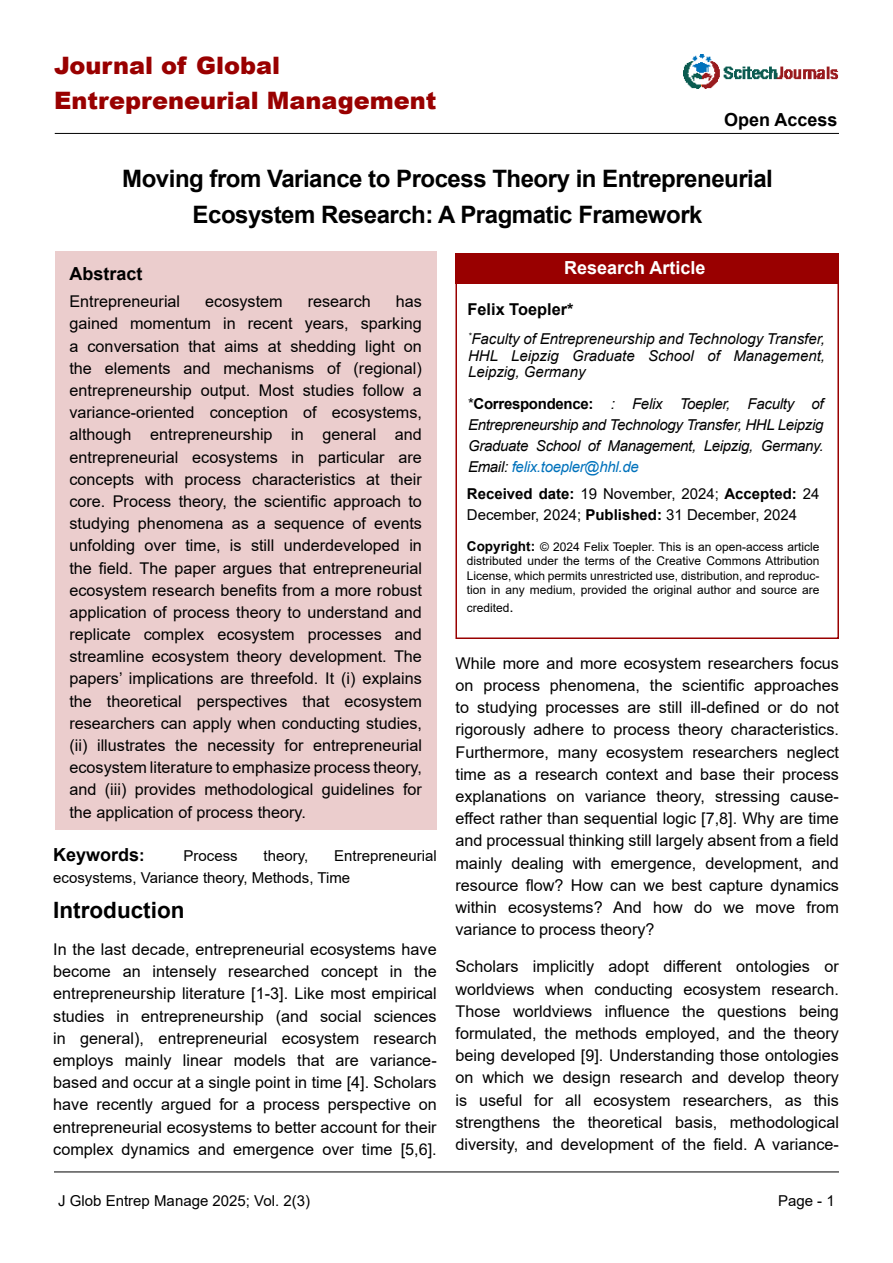
<style>
.page{position:relative;width:893px;height:1263px;background:#fff}
.page>*{position:absolute;margin:0;border:0;box-sizing:border-box;transform-origin:0 0}
.t1{font:700 24px/36px "Arial";letter-spacing:-.02em;color:#000;text-align:center}
.t2{font:900 24px/34.8px "Arial";color:#900}
.t3{font:700 22.5px "Arial";color:#000}
.t4{font:700 18px "Arial";color:#000}
.t5{font:700 18px "Arial";color:#fff}
.t6{font:700 16.35px "Arial";color:#000}
.t7{font:16.2px/22.2px "Arial";color:#000;text-align:justify}
.t8{font:italic 15px/21px "Arial";letter-spacing:-.01em;color:#000;text-align:justify}
.t9{font:15px/21px "Arial";color:#000}
.t10{font:12px/14.4px "Arial";color:#000;text-align:justify}
.s1{font-size:16.5px}
.s2{font-style:normal}
.s3{font-weight:700;font-style:normal}
.s4{color:#0072bc}
.s5{font-weight:700}
.s6{font-weight:700;font-size:13.5px}
.s7{font-size:15px}
</style>
<div class="page">
<hr style="left:54px;top:1171px;width:785px;height:1px;background:#000">
<hr style="left:55px;top:133px;width:784px;height:1px;background:#000">
<img style="left:683px;top:54px;width:156px;height:35px">
<div style="left:455px;top:279px;width:384px;height:360px;border:2px solid #900"></div>
<div style="left:455px;top:253px;width:384px;height:30px;background:#900"></div>
<div style="left:55px;top:251px;width:382px;height:578px;background:#ebcdcd"></div>
<h1 class="t2" style="left:54px;top:47px;width:384px">Journal of Global<br>Entrepreneurial Management</h1>
<p class="t4" style="left:724px;top:107px;width:115px">Open Access</p>
<h1 class="t1" style="left:122px;top:161px;width:652px">Moving from Variance to Process Theory in Entrepreneurial<br>Ecosystem Research: A Pragmatic Framework</h1>
<p class="t4" style="left:69px;top:261px;width:75px">Abstract</p>
<p class="t7" style="left:69px;top:290px;width:112px">Entrepreneurial</p>
<p class="t7" style="left:205px;top:290px;width:79px">ecosystem</p>
<p class="t7" style="left:308px;top:290px;width:65px">research</p>
<p class="t7" style="left:69px;top:290px;width:354px;text-indent:326px">has gained momentum in recent years, sparking a conversation that aims at shedding light on the elements and mechanisms of (regional) entrepreneurship output. Most studies follow a variance-oriented conception of ecosystems, although entrepreneurship in general and entrepreneurial ecosystems in particular are concepts with process characteristics at their core. Process theory, the scientific approach to studying phenomena as a sequence of events unfolding over time, is still underdeveloped in the field. The paper argues that entrepreneurial ecosystem research benefits from a more robust application of process theory to understand and replicate complex ecosystem processes and streamline ecosystem theory development. The papers’ implications are threefold. It (i) explains the theoretical perspectives that ecosystem researchers can apply when conducting studies, (ii) illustrates the necessity for entrepreneurial ecosystem literature to emphasize process theory, and (iii) provides methodological guidelines for the application of process theory.</p>
<p class="t4" style="left:53px;top:842px;width:93px">Keywords<span class="s1">:</span></p>
<p class="t9" style="left:184px;top:845px;width:56px">Process</p>
<p class="t9" style="left:264px;top:845px;width:46px">theory,</p>
<p class="t9" style="left:53px;top:844px;width:385px;line-height:22.5px;text-indent:281px">Entrepreneurial ecosystems, Variance theory, Methods, Time</p>
<h2 class="t3" style="left:53px;top:894px;width:133px">Introduction</h2>
<p class="t7" style="left:53px;top:938px;width:385px">In the last decade, entrepreneurial ecosystems have become an intensely researched concept in the entrepreneurship literature [1-3]. Like most empirical studies in entrepreneurship (and social sciences in general), entrepreneurial ecosystem research employs mainly linear models that are variance&shy;based and occur at a single point in time [4]. Scholars have recently argued for a process perspective on entrepreneurial ecosystems to better account for their complex dynamics and emergence over time [5,6].</p>
<p class="t5" style="left:564px;top:255px;width:143px">Research Article</p>
<p class="t6" style="left:467px;top:298px;width:108px">Felix Toepler*</p>
<p class="t8" style="left:468px;top:331px;width:359px;line-height:16.5px"><sup>*</sup>Faculty of Entrepreneurship and Technology Transfer, HHL Leipzig Graduate School of Management, Leipzig, Germany</p>
<p class="t8" style="left:468px;top:393px;width:357px"><span class="s2">*</span><span class="s3">Correspondence:</span> : Felix Toepler, Faculty of Entrepreneurship and Technology Transfer, HHL Leipzig Graduate School of Management, Leipzig, Germany.<br>Email: <span class="s4">felix.toepler@hhl.de</span></p>
<p class="t9" style="left:467px;top:484px;width:354px"><span class="s5">Received date:</span> 19 November, 2024; <span class="s5">Accepted:</span> 24<br>December, 2024; <span class="s5">Published:</span> 31 December, 2024</p>
<p class="t10" style="left:467px;top:539px;width:354px"><span class="s6">Copyright:</span> © 2024 Felix Toepler. This is an open-access article distributed under the terms of the Creative Commons Attribution License, which permits unrestricted use, distribution, and reproduc&shy;tion in any medium, provided the original author and source are</p>
<p class="t10" style="left:467px;top:601px;width:48px">credited<span class="s7">.</span></p>
<p class="t7" style="left:455px;top:652px;width:385px">While more and more ecosystem researchers focus on process phenomena, the scientific approaches to studying processes are still ill-defined or do not rigorously adhere to process theory characteristics.<br>Furthermore, many ecosystem researchers neglect time as a research context and base their process explanations on variance theory, stressing cause&shy;effect rather than sequential logic [7,8]. Why are time and processual thinking still largely absent from a field mainly dealing with emergence, development, and resource flow? How can we best capture dynamics within ecosystems? And how do we move from variance to process theory?</p>
<p class="t7" style="left:455px;top:955px;width:385px">Scholars implicitly adopt different ontologies or worldviews when conducting ecosystem research.<br>Those worldviews influence the questions being formulated, the methods employed, and the theory being developed [9]. Understanding those ontologies on which we design research and develop theory is useful for all ecosystem researchers, as this strengthens the theoretical basis, methodological diversity, and development of the field. A variance-</p>
<p class="t9" style="left:58px;top:1190px;width:253px">J Glob Entrep Manage 2025; Vol. 2(3)</p>
<p class="t9" style="left:778px;top:1190px;width:58px">Page - 1</p>
</div>
